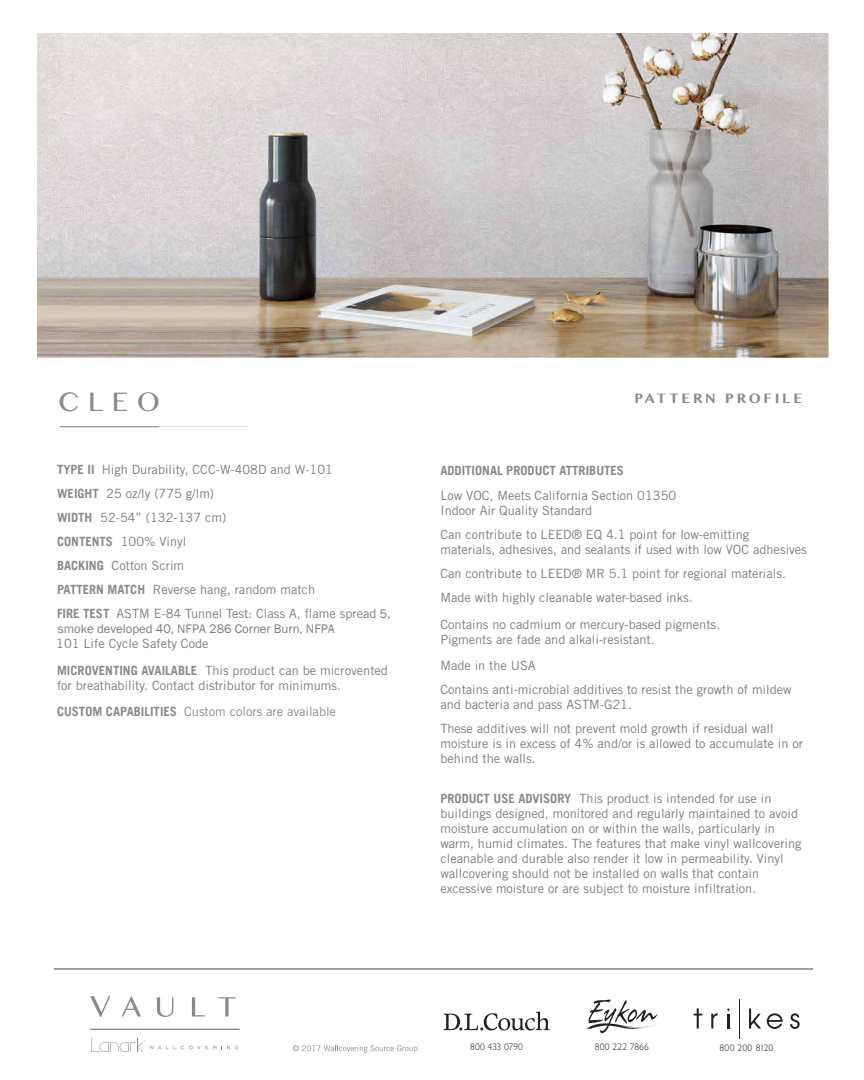
<style>
.page{position:relative;width:864px;height:1080px;background:#fff}
.page>*{position:absolute;margin:0;border:0;box-sizing:border-box;transform-origin:0 0}
.t1{font:27px "Lao MN";color:#8a8a8e}
.t2{font:700 13.5px "Lao MN";letter-spacing:.2em;color:#8a8a8e}
.t3{font:12.75px/24px "Trade Gothic";color:#797d82}
.t4{font:12.75px "Trade Gothic";color:#8a8a8e}
.t5{font:12.75px "Franklin Gothic";color:#797d82}
.t6{font:300 9.6px "Gill Sans";color:#231f20}
.s1{font-weight:700;color:#8a8a8e}
.s2{font-family:"Franklin Gothic"}
.s3{font-weight:700}
</style>
<div class="page">
<hr style="left:60px;top:426px;width:99px;height:1px;background:#8a8a8e">
<hr style="left:54px;top:968px;width:759px;height:2px;background:#8a8a8e">
<img style="left:38px;top:33px;width:791px;height:324px">
<svg style="left:90px;top:996px;width:20px;height:21px"></svg>
<svg style="left:121px;top:996px;width:20px;height:21px"></svg>
<svg style="left:157px;top:997px;width:16px;height:20px"></svg>
<svg style="left:192px;top:997px;width:13px;height:20px"></svg>
<svg style="left:218px;top:997px;width:17px;height:19px"></svg>
<svg style="left:91px;top:1038px;width:148px;height:14px"></svg>
<hr style="left:90px;top:1029px;width:150px;height:1px;background:#8a8a8e">
<svg style="left:293px;top:1045px;width:124px;height:8px"></svg>
<svg style="left:444px;top:1012px;width:106px;height:19px"></svg>
<svg style="left:694px;top:1008px;width:8px;height:21px"></svg>
<svg style="left:711px;top:1013px;width:7px;height:16px"></svg>
<hr style="left:727px;top:1014px;width:3px;height:15px;background:#231f20">
<svg style="left:749px;top:1008px;width:12px;height:21px"></svg>
<svg style="left:767px;top:1013px;width:16px;height:16px"></svg>
<svg style="left:790px;top:1013px;width:10px;height:16px"></svg>
<hr style="left:739px;top:999px;width:1px;height:39px;background:#231f20">
<svg style="left:587px;top:1000px;width:70px;height:33px"></svg>
<p class="t1" style="left:58px;top:383px;width:104px">CLEO</p>
<p class="t3" style="left:57px;top:458px;width:277px"><span class="s1">TYPE II</span> High Durability, CCC-W-408D and W-101<br><span class="s1">WEIGHT</span> 25 oz/ly (775 g/lm)<br><span class="s1">WIDTH</span> 52-54” (132-137 cm)<br><span class="s1">CONTENTS</span> 100% Vinyl<br><span class="s1">BACKING</span> Cotton Scrim<br><span class="s1">PATTERN MATCH</span> Reverse hang, random match</p>
<p class="t3" style="left:57px;top:602px;width:335px"><span class="s1">FIRE TEST</span> ASTM E-84 Tunnel Test: Class A, flame spread <span class="s2">5,</span></p>
<p class="t5" style="left:58px;top:621px;width:278px">smoke developed 40, NFPA 286 Corner Burn, NFPA</p>
<p class="t3" style="left:56px;top:631px;width:154px">101 Life Cycle Safety Code</p>
<p class="t3" style="left:57px;top:663px;width:333px;line-height:15px"><span class="s1">MICROVENTING AVAILABLE</span> This product can be microvented for breathability. Contact distributor for minimums.</p>
<p class="t4" style="left:57px;top:704px;width:280px"><span class="s3">CUSTOM CAPABILITIES</span> Custom colors are available</p>
<p class="t2" style="left:634px;top:389px;width:170px">PATTERN PROFILE</p>
<p class="t3" style="left:440px;top:457px;width:237px;line-height:25.5px"><span class="s1">ADDITIONAL PRODUCT ATTRIBUTES<br></span>Low VOC, Meets California Section 01350</p>
<p class="t3" style="left:440px;top:499px;width:310px">Indoor Air Quality Standard<br>Can contribute to LEED® EQ 4.1 point for low-emitting</p>
<p class="t3" style="left:440px;top:538px;width:368px">materials, adhesives, and sealants if used with low VOC adhesives<br>Can contribute to LEED® MR 5.1 point for regional materials.<br>Made with highly cleanable water-based inks.</p>
<p class="t3" style="left:440px;top:617px;width:281px;line-height:15px">Contains no cadmium or mercury-based pigments.<br>Pigments are fade and alkali-resistant.</p>
<p class="t3" style="left:440px;top:653px;width:353px">Made in the USA<br>Contains anti-microbial additives to resist the growth of mildew</p>
<p class="t3" style="left:440px;top:692px;width:335px">and bacteria and pass ASTM-G21.<br>These additives will not prevent mold growth if residual wall</p>
<p class="t3" style="left:440px;top:736px;width:364px;line-height:15px">moisture is in excess of 4% and/or is allowed to accumulate in or behind the walls.</p>
<p class="t3" style="left:440px;top:791px;width:363px;line-height:15px"><span class="s1">PRODUCT USE ADVISORY</span> This product is intended for use in buildings designed, monitored and regularly maintained to avoid moisture accumulation on or within the walls, particularly in warm, humid climates. The features that make vinyl wallcovering cleanable and durable also render it low in permeability. Vinyl wallcovering should not be installed on walls that contain excessive moisture or are subject to moisture infiltration.</p>
<p class="t6" style="left:470px;top:1040px;width:54px">800 433 0790</p>
<p class="t6" style="left:595px;top:1039px;width:55px">800 222 7866</p>
<p class="t6" style="left:720px;top:1040px;width:55px">800 200 8120</p>
</div>
